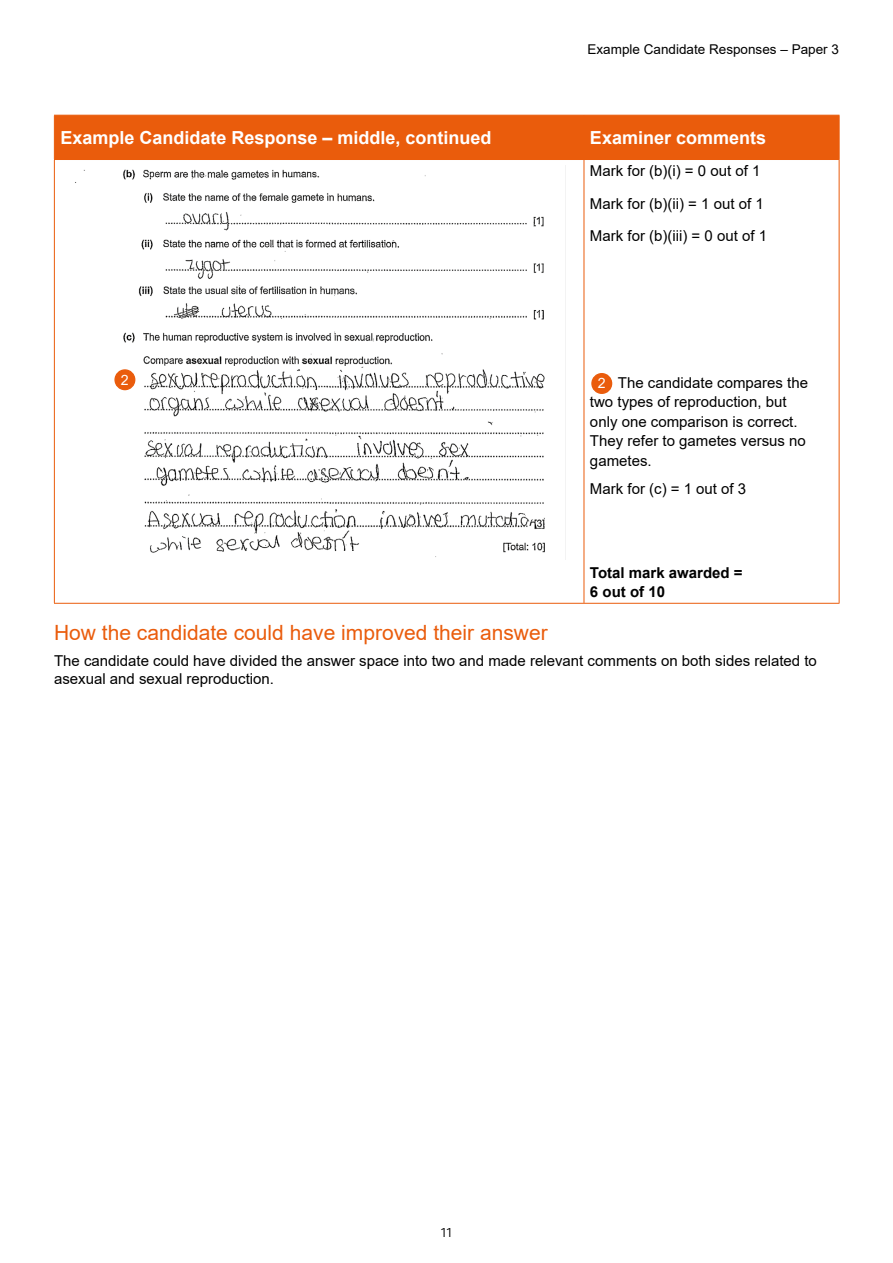
<style>
.page{position:relative;width:893px;height:1263px;background:#fff}
.page>*{position:absolute;margin:0;border:0;box-sizing:border-box;transform-origin:0 0}
.Subhead_1_14pt{font:21px "Arial";color:#ea5c0c}
.Table_heading_white{font:700 18px "Arial";color:#fff}
.Examiner_comments{font:15px/19.5px "Arial";color:#000}
.Body{font:15px/18px "Arial";color:#000}
.Examiner_comments-2{font:700 15px/19.5px "Arial";color:#000}
.t1{font:14.25px "Arial";color:#fff}
.t2{font:13.5px "Arial";color:#000}
.t3{font:300 13.5px "Bliss Pro";color:#000}
</style>
<div class="page">
<div style="left:55px;top:116px;width:784px;height:43px;background:#ea5c0c"></div>
<hr style="left:54px;top:116px;width:1px;height:43px;background:#ea5c0c">
<hr style="left:54px;top:115px;width:530px;height:1px;background:#ea5c0c">
<hr style="left:54px;top:159px;width:530px;height:1px;background:#ea5c0c">
<hr style="left:584px;top:116px;width:1px;height:43px;background:#ea5c0c">
<hr style="left:584px;top:115px;width:255px;height:1px;background:#ea5c0c">
<hr style="left:839px;top:116px;width:1px;height:43px;background:#ea5c0c">
<hr style="left:584px;top:159px;width:255px;height:1px;background:#ea5c0c">
<hr style="left:54px;top:160px;width:1px;height:443px;background:#ea5c0c">
<hr style="left:54px;top:603px;width:530px;height:1px;background:#ea5c0c">
<hr style="left:584px;top:160px;width:1px;height:443px;background:#ea5c0c">
<hr style="left:839px;top:160px;width:1px;height:443px;background:#ea5c0c">
<hr style="left:584px;top:603px;width:255px;height:1px;background:#ea5c0c">
<img style="left:75px;top:165px;width:491px;height:395px">
<div style="left:592px;top:374px;width:20px;height:19px;background:#ea5c0c;border-radius:50%"></div>
<div style="left:591px;top:373px;width:21px;height:21px;border:1px solid #ea5c0c;border-radius:50%"></div>
<div style="left:115px;top:370px;width:20px;height:20px;background:#ea5c0c;border-radius:50%"></div>
<div style="left:114px;top:369px;width:21px;height:21px;border:1px solid #ea5c0c;border-radius:50%"></div>
<p class="t2" style="left:588px;top:40px;width:253px">Example Candidate Responses – Paper 3</p>
<p class="Table_heading_white" style="left:60px;top:125px;width:433px">Example Candidate Response – middle, continued</p>
<p class="Table_heading_white" style="left:590px;top:125px;width:178px">Examiner comments</p>
<p class="Examiner_comments" style="left:590px;top:161px;width:172px">Mark for (b)(i) = 0 out of 1</p>
<p class="Examiner_comments" style="left:590px;top:194px;width:175px">Mark for (b)(ii) = 1 out of 1</p>
<p class="Examiner_comments" style="left:590px;top:226px;width:179px">Mark for (b)(iii) = 0 out of 1</p>
<p class="t1" style="left:121px;top:370px;width:9px">2</p>
<p class="Examiner_comments" style="left:590px;top:373px;width:220px;text-indent:28px">The candidate compares the two types of reproduction, but only one comparison is correct.<br>They refer to gametes versus no gametes.</p>
<p class="Examiner_comments" style="left:590px;top:479px;width:158px">Mark for (c) = 1 out of 3</p>
<p class="t1" style="left:598px;top:373px;width:9px">2</p>
<p class="Examiner_comments-2" style="left:590px;top:563px;width:154px">Total mark awarded =<br>6 out of 10</p>
<p class="Subhead_1_14pt" style="left:54px;top:618px;width:495px">How the candidate could have improved their answer</p>
<p class="Body" style="left:54px;top:652px;width:764px">The candidate could have divided the answer space into two and made relevant comments on both sides related to asexual and sexual reproduction.</p>
<p class="t3" style="left:441px;top:1224px;width:13px">11</p>
</div>
